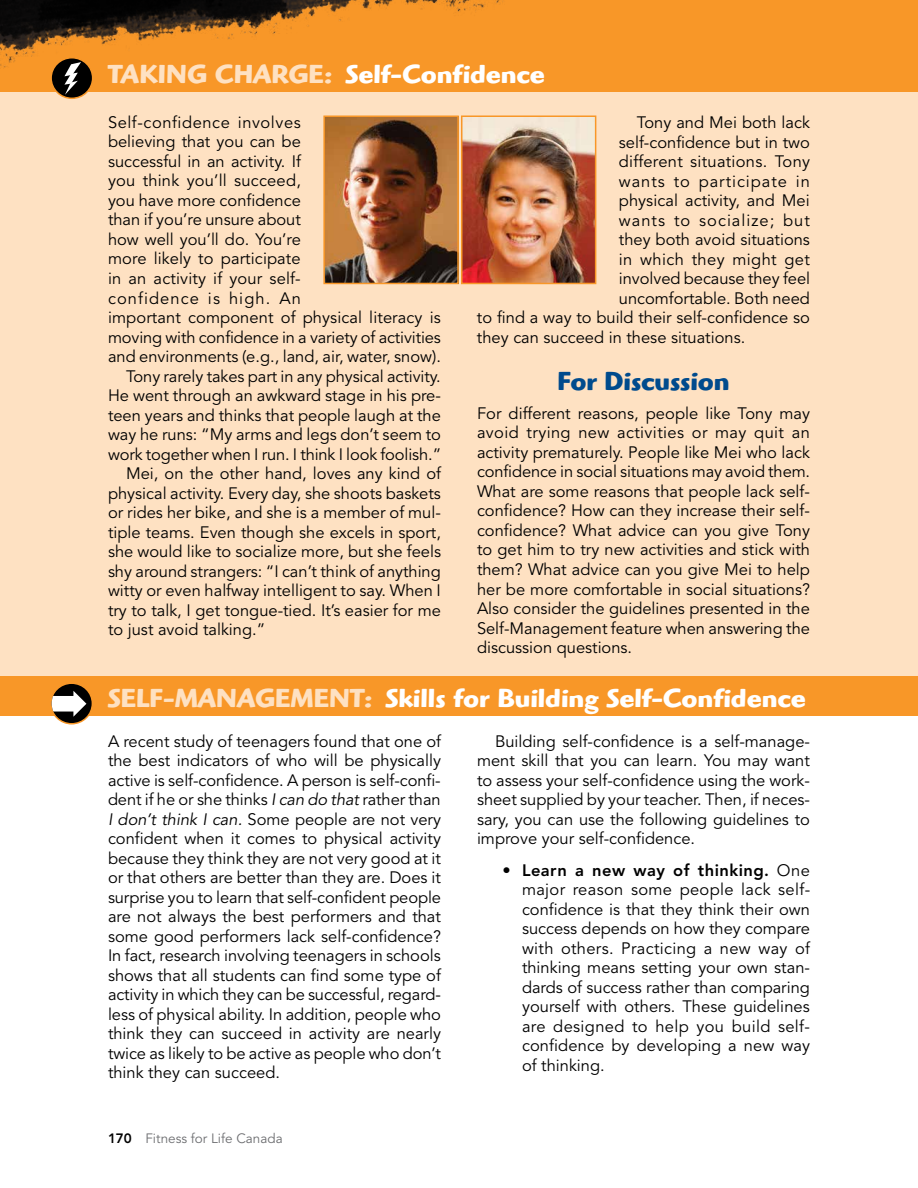
<style>
.page{position:relative;width:918px;height:1188px;background:#fff}
.page>*{position:absolute;margin:0;border:0;box-sizing:border-box;transform-origin:0 0}
.t1{font:700 27px "Highlander Std";color:#fff}
.t2{font:700 27px "Highlander Std";color:#004b8d}
.t3{font:16.5px/19.5px "Avenir LT Std";color:#000;text-align:justify}
.t4{font:16.5px "Avenir LT Std";letter-spacing:.06em;color:#000}
.t5{font:16.5px "Avenir LT Std";letter-spacing:.035em;color:#000}
.t6{font:16.5px "Avenir LT Std";letter-spacing:.065em;color:#000}
.t7{font:16.5px "Avenir LT Std";letter-spacing:.025em;color:#000}
.t8{font:13.5px "Avenir LT Std";color:#6d6e71}
.s1{color:#fee1c2}
.s2{font-style:italic}
.s3{font-weight:800}
.s4{font-weight:800;color:#000}
</style>
<div class="page">
<div style="left:0;top:88px;width:918px;height:600px;background:#fee1c2"></div>
<img style="left:464px;top:119px;width:129px;height:162px">
<div style="left:461px;top:116px;width:135px;height:168px;border:2px solid #f89728"></div>
<img style="left:326px;top:119px;width:130px;height:162px">
<div style="left:323px;top:116px;width:136px;height:168px;border:2px solid #f89728"></div>
<div style="left:0;top:677px;width:918px;height:39px;background:#f89728"></div>
<div style="left:51px;top:683px;width:41px;height:41px;background:#000;border-radius:50%"></div>
<div style="left:50px;top:682px;width:43px;height:43px;border:2px solid #f89728;border-radius:50%"></div>
<img style="left:0;top:0;width:918px;height:91px">
<div style="left:51px;top:58px;width:42px;height:40px;background:#000;border-radius:50%"></div>
<div style="left:50px;top:57px;width:43px;height:42px;border:2px solid #f89728;border-radius:50%"></div>
<svg style="left:63px;top:62px;width:18px;height:33px"></svg>
<h1 class="t1" style="left:108px;top:57px;width:438px"><span class="s1">TAKING CHARGE:</span> Self-Confidence</h1>
<p class="t5" style="left:108px;top:113px;width:194px">Self-confidence involves</p>
<p class="t3" style="left:108px;top:133px;width:194px">believing that you can be</p>
<p class="t3" style="left:108px;top:152px;width:194px">successful in an activity. If</p>
<p class="t3" style="left:108px;top:172px;width:194px">you think you’ll succeed,</p>
<p class="t3" style="left:108px;top:191px;width:194px">you have more confidence</p>
<p class="t3" style="left:108px;top:211px;width:194px">than if you’re unsure about</p>
<p class="t3" style="left:108px;top:230px;width:194px">how well you’ll do. You’re</p>
<p class="t3" style="left:108px;top:250px;width:194px">more likely to participate</p>
<p class="t3" style="left:108px;top:269px;width:194px">in an activity if your self-</p>
<p class="t6" style="left:108px;top:288px;width:194px">confidence is high. An</p>
<p class="t3" style="left:108px;top:308px;width:334px">important component of physical literacy is</p>
<p class="t3" style="left:108px;top:328px;width:335px">moving with confidence in a variety of activities</p>
<p class="t3" style="left:108px;top:347px;width:335px">and environments (e.g., land, air, water, snow).</p>
<p class="t3" style="left:126px;top:367px;width:316px">Tony rarely takes part in any physical activity.</p>
<p class="t3" style="left:108px;top:386px;width:334px">He went through an awkward stage in his pre-</p>
<p class="t3" style="left:108px;top:406px;width:334px">teen years and thinks that people laugh at the</p>
<p class="t3" style="left:108px;top:425px;width:334px">way he runs: “My arms and legs don’t seem to</p>
<p class="t3" style="left:108px;top:445px;width:335px">work together when I run. I think I look foolish.”</p>
<p class="t3" style="left:126px;top:464px;width:317px">Mei, on the other hand, loves any kind of</p>
<p class="t3" style="left:108px;top:484px;width:335px">physical activity. Every day, she shoots baskets</p>
<p class="t3" style="left:108px;top:503px;width:334px">or rides her bike, and she is a member of mul-</p>
<p class="t3" style="left:108px;top:523px;width:334px">tiple teams. Even though she excels in sport,</p>
<p class="t3" style="left:108px;top:542px;width:335px">she would like to socialize more, but she feels</p>
<p class="t3" style="left:108px;top:562px;width:334px">shy around strangers: “I can’t think of anything</p>
<p class="t3" style="left:108px;top:581px;width:335px">witty or even halfway intelligent to say. When I</p>
<p class="t3" style="left:108px;top:601px;width:334px">try to talk, I get tongue-tied. It’s easier for me</p>
<p class="t3" style="left:108px;top:620px;width:159px">to just avoid talking.”</p>
<p class="t3" style="left:637px;top:113px;width:175px">Tony and Mei both lack</p>
<p class="t3" style="left:619px;top:133px;width:193px">self-confidence but in two</p>
<p class="t3" style="left:619px;top:152px;width:193px">different situations. Tony</p>
<p class="t4" style="left:619px;top:171px;width:193px">wants to participate in</p>
<p class="t3" style="left:619px;top:191px;width:192px">physical activity, and Mei</p>
<p class="t4" style="left:619px;top:210px;width:193px">wants to socialize; but</p>
<p class="t3" style="left:619px;top:230px;width:193px">they both avoid situations</p>
<p class="t7" style="left:619px;top:249px;width:193px">in which they might get</p>
<p class="t3" style="left:619px;top:269px;width:193px">involved because they feel</p>
<p class="t3" style="left:619px;top:289px;width:193px">uncomfortable. Both need</p>
<p class="t3" style="left:477px;top:308px;width:334px">to find a way to build their self-confidence so</p>
<p class="t3" style="left:477px;top:328px;width:270px">they can succeed in these situations.</p>
<h1 class="t2" style="left:557px;top:365px;width:174px">For Discussion</h1>
<p class="t3" style="left:477px;top:404px;width:335px">For different reasons, people like Tony may avoid trying new activities or may quit an activity prematurely. People like Mei who lack confidence in social situations may avoid them.<br>What are some reasons that people lack self&shy;confidence? How can they increase their self&shy;confidence? What advice can you give Tony to get him to try new activities and stick with them? What advice can you give Mei to help her be more comfortable in social situations?<br>Also consider the guidelines presented in the Self-Management feature when answering the discussion questions.</p>
<h1 class="t1" style="left:44px;top:682px;width:763px">➡ <span class="s1">SELF-MANAGEMENT:</span> Skills for Building Self-Confidence</h1>
<p class="t3" style="left:108px;top:732px;width:335px">A recent study of teenagers found that one of the best indicators of who will be physically active is self-confidence. A person is self-confi&shy;dent if he or she thinks <span class="s2">I can do that</span> rather than <span class="s2">I don’t think I can.</span> Some people are not very confident when it comes to physical activity because they think they are not very good at it or that others are better than they are. Does it surprise you to learn that self-confident people are not always the best performers and that some good performers lack self-confidence?<br>In fact, research involving teenagers in schools shows that all students can find some type of activity in which they can be successful, regard&shy;less of physical ability. In addition, people who think they can succeed in activity are nearly twice as likely to be active as people who don’t think they can succeed.</p>
<p class="t3" style="left:477px;top:732px;width:335px;text-indent:18px">Building self-confidence is a self-manage&shy;ment skill that you can learn. You may want to assess your self-confidence using the work&shy;sheet supplied by your teacher. Then, if neces&shy;sary, you can use the following guidelines to improve your self-confidence.</p>
<p class="t3" style="left:522px;top:861px;width:290px;text-indent:-20px">• <span class="s3">Learn a new way of thinking.</span> One major reason some people lack self&shy;confidence is that they think their own success depends on how they compare with others. Practicing a new way of thinking means setting your own stan&shy;dards of success rather than comparing yourself with others. These guidelines are designed to help you build self&shy;confidence by developing a new way of thinking.</p>
<p class="t8" style="left:108px;top:1131px;width:176px"><span class="s4">170</span> Fitness for Life Canada</p>
</div>
